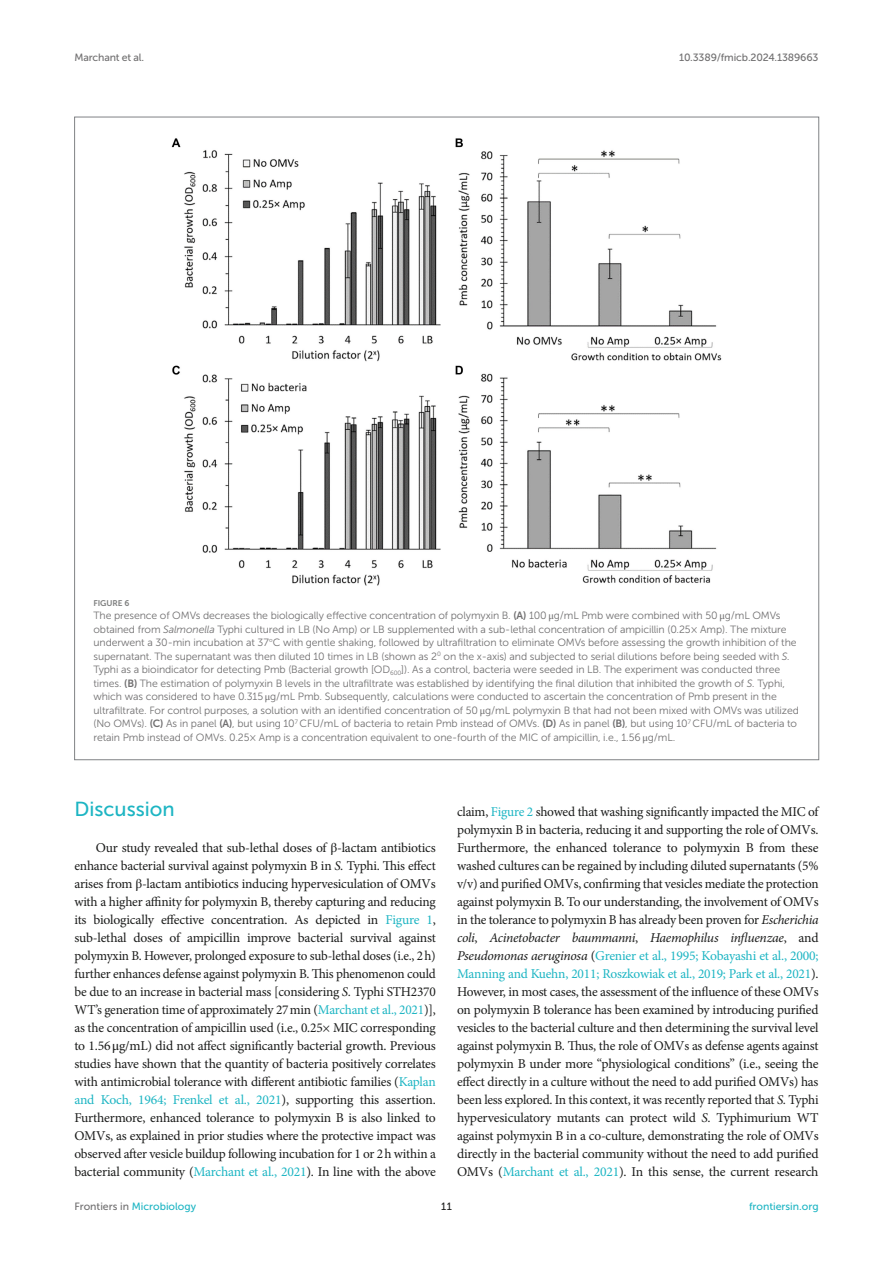
<style>
.page{position:relative;width:893px;height:1263px;background:#fff}
.page>*{position:absolute;margin:0;border:0;box-sizing:border-box;transform-origin:0 0}
.HEAD_1{font:20.25px "Museo Sans 500";color:#1db5c3}
.TEXT_FLUSH{font:13.5px/18px "Minion Pro";letter-spacing:-.015em;color:#1b1c1b;text-align:justify}
.FIG_LEG{font:10.5px/13.5px "Museo Sans 300";letter-spacing:-.01em;color:#706f70}
.t1{font:10.5px "Museo Sans 500";letter-spacing:-.015em;color:#706f70}
.t2{font:10.5px "Museo Sans 500";color:#1db5c3}
.t3{font:10.5px "Museo Sans 500";color:#1b1c1b}
.FIG_HD{font:8.25px "Museo Sans 700";letter-spacing:-.01em;color:#7e7f7f}
.s1{font-family:"Museo Sans 700"}
.s2{font-family:"STIX General"}
.s3{font-style:italic}
.s4{font-family:"STIX"}
.s5{color:#1db5c3}
.s6{color:#706f70}
</style>
<div class="page">
<img style="left:171px;top:138px;width:551px;height:448px">
<p class="t1" style="left:74px;top:51px;width:71px">Marchant et al.</p>
<p class="t1" style="left:679px;top:51px;width:141px">10.3389/fmicb.2024.1389663</p>
<p class="FIG_HD" style="left:94px;top:598px;width:37px">FIGURE 6</p>
<p class="FIG_LEG" style="left:94px;top:609px;width:707px">The presence of OMVs decreases the biologically effective concentration of polymyxin B. <span class="s1">(A)</span> 100 <span class="s2">μ</span>g/mL Pmb were combined with 50 <span class="s2">μ</span>g/mL OMVs obtained from <span class="s3">Salmonella</span> Typhi cultured in LB (No Amp) or LB supplemented with a sub-lethal concentration of ampicillin (0.25× Amp). The mixture underwent a 30-min incubation at 37<span class="s4">°</span>C with gentle shaking, followed by ultrafiltration to eliminate OMVs before assessing the growth inhibition of the supernatant. The supernatant was then diluted 10 times in LB (shown as 2<sup>0</sup> on the x-axis) and subjected to serial dilutions before being seeded with <span class="s3">S.<br></span>Typhi as a bioindicator for detecting Pmb (Bacterial growth [OD<sub>600</sub>]). As a control, bacteria were seeded in LB. The experiment was conducted three times. <span class="s1">(B)</span> The estimation of polymyxin B levels in the ultrafiltrate was established by identifying the final dilution that inhibited the growth of <span class="s3">S.</span> Typhi, which was considered to have 0.315 <span class="s2">μ</span>g/mL Pmb. Subsequently, calculations were conducted to ascertain the concentration of Pmb present in the ultrafiltrate. For control purposes, a solution with an identified concentration of 50 <span class="s2">μ</span>g/mL polymyxin B that had not been mixed with OMVs was utilized (No OMVs). <span class="s1">(C)</span> As in panel <span class="s1">(A)</span>, but using 10<sup>7</sup> CFU/mL of bacteria to retain Pmb instead of OMVs. <span class="s1">(D)</span> As in panel <span class="s1">(B)</span>, but using 10<sup>7</sup> CFU/mL of bacteria to retain Pmb instead of OMVs. 0.25× Amp is a concentration equivalent to one-fourth of the MIC of ampicillin, i.e., 1.56 <span class="s2">μ</span>g/mL.</p>
<p class="HEAD_1" style="left:74px;top:798px;width:102px">Discussion</p>
<p class="TEXT_FLUSH" style="left:74px;top:839px;width:363px;text-indent:21px">Our study revealed that sub-lethal doses of <span class="s2">β</span>-lactam antibiotics enhance bacterial survival against polymyxin B in <span class="s3">S.</span> Typhi. This effect arises from <span class="s2">β</span>-lactam antibiotics inducing hypervesiculation of OMVs with a higher affinity for polymyxin B, thereby capturing and reducing its biologically effective concentration. As depicted in <span class="s5">Figure 1</span>, sub-lethal doses of ampicillin improve bacterial survival against polymyxin B. However, prolonged exposure to sub-lethal doses (i.e., 2h) further enhances defense against polymyxin B. This phenomenon could be due to an increase in bacterial mass [considering <span class="s3">S.</span> Typhi STH2370<br>WT’s generation time of approximately 27min (<span class="s5">Marchant et al., 2021</span>)], as the concentration of ampicillin used (i.e., 0.25× MIC corresponding to 1.56<span class="s2">μ</span>g/mL) did not affect significantly bacterial growth. Previous studies have shown that the quantity of bacteria positively correlates with antimicrobial tolerance with different antibiotic families (<span class="s5">Kaplan and Koch, 1964; Frenkel et al., 2021</span>), supporting this assertion.<br>Furthermore, enhanced tolerance to polymyxin B is also linked to OMVs, as explained in prior studies where the protective impact was observed after vesicle buildup following incubation for 1 or 2h within a bacterial community (<span class="s5">Marchant et al., 2021</span>). In line with the above</p>
<p class="TEXT_FLUSH" style="left:457px;top:803px;width:363px">claim, <span class="s5">Figure 2</span> showed that washing significantly impacted the MIC of polymyxin B in bacteria, reducing it and supporting the role of OMVs.<br>Furthermore, the enhanced tolerance to polymyxin B from these washed cultures can be regained by including diluted supernatants (5% v/v) and purified OMVs, confirming that vesicles mediate the protection against polymyxin B. To our understanding, the involvement of OMVs in the tolerance to polymyxin B has already been proven for <span class="s3">Escherichia coli</span>, <span class="s3">Acinetobacter baummanni</span>, <span class="s3">Haemophilus influenzae</span>, and <span class="s3">Pseudomonas aeruginosa</span> (<span class="s5">Grenier et al., 1995; Kobayashi et al., 2000; Manning and Kuehn, 2011; Roszkowiak et al., 2019; Park et al., 2021</span>).<br>However, in most cases, the assessment of the influence of these OMVs on polymyxin B tolerance has been examined by introducing purified vesicles to the bacterial culture and then determining the survival level against polymyxin B. Thus, the role of OMVs as defense agents against polymyxin B under more “physiological conditions” (i.e., seeing the effect directly in a culture without the need to add purified OMVs) has been less explored. In this context, it was recently reported that <span class="s3">S.</span> Typhi hypervesiculatory mutants can protect wild <span class="s3">S.</span> Typhimurium WT against polymyxin B in a co-culture, demonstrating the role of OMVs directly in the bacterial community without the need to add purified OMVs (<span class="s5">Marchant et al., 2021</span>). In this sense, the current research</p>
<p class="t2" style="left:74px;top:1200px;width:123px"><span class="s6">Frontiers in</span> Microbiology</p>
<p class="t3" style="left:441px;top:1200px;width:12px">11</p>
<p class="t2" style="left:749px;top:1200px;width:71px">frontiersin.org</p>
</div>
